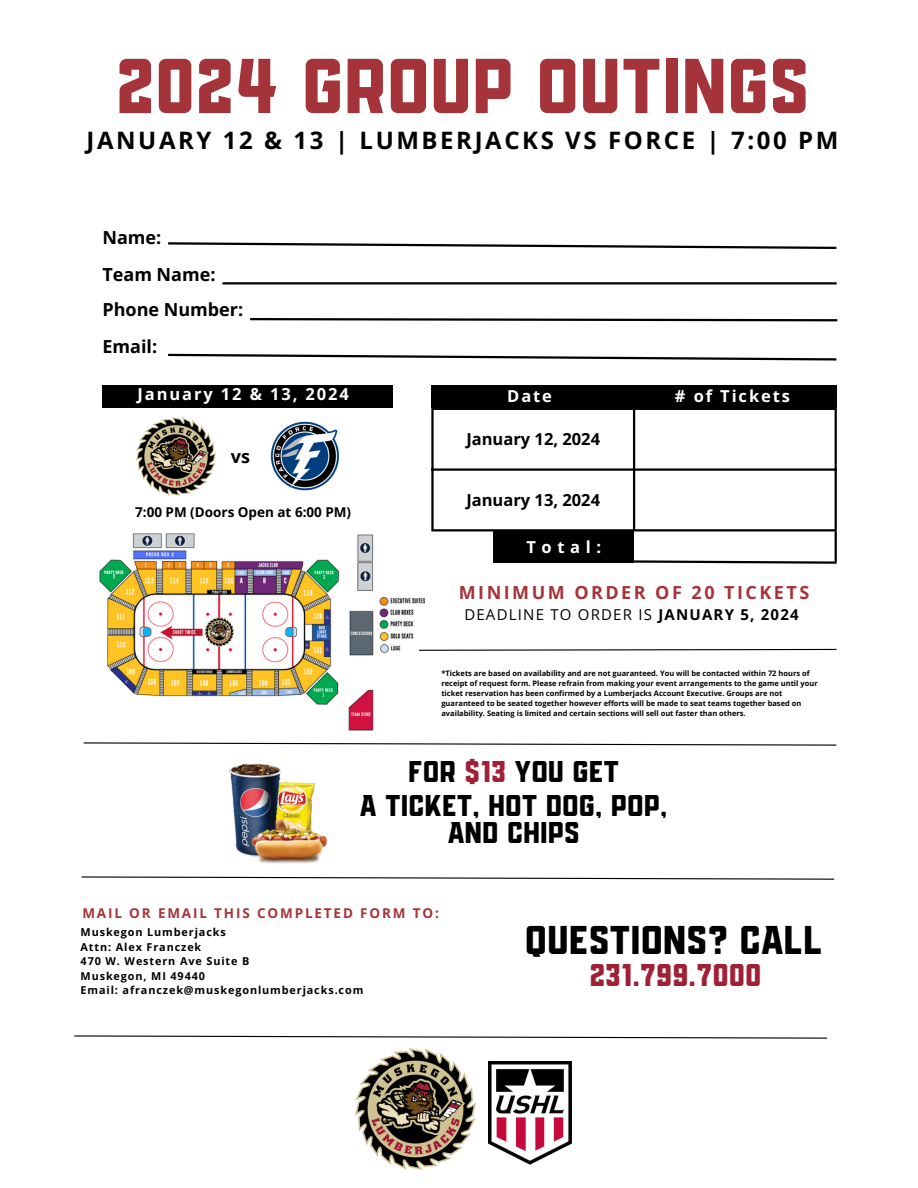
<style>
.page{position:relative;width:918px;height:1188px;background:#fff}
.page>*{position:absolute;margin:0;border:0;box-sizing:border-box;transform-origin:0 0}
.t1{font:77.55px "Jawbreak Sans";color:#a4343a}
.t2{font:40.2px "Jawbreak Sans";color:#000}
.t3{font:31.5px "Jawbreak Sans";color:#a02035}
.t4{font:30px/27px "Jawbreak Sans";color:#000;text-align:center}
.t5{font:700 24px "Open Sans";letter-spacing:.11em;color:#000}
.t6{font:700 18px "Open Sans";color:#000}
.t7{font:700 18px "Open Sans";letter-spacing:.135em;color:#a4343a}
.t8{font:700 16.5px "Open Sans";letter-spacing:.115em;color:#fff}
.t9{font:700 16.5px "Open Sans";color:#000}
.t10{font:15px "Open Sans";letter-spacing:.08em;color:#000}
.t11{font:700 13.5px "Open Sans";letter-spacing:.135em;color:#a4343a}
.t12{font:700 13.5px "Open Sans";color:#000}
.t13{font:700 10.8px "Open Sans";letter-spacing:.08em;color:#000}
.t14{font:700 7.5px/10.1px "Open Sans";color:#000}
.s1{font-weight:700}
.s2{color:#a02035}
</style>
<div class="page">
<svg style="left:168px;top:242px;width:669px;height:7px"></svg>
<hr style="left:222px;top:282px;width:615px;height:2px;background:#000">
<svg style="left:250px;top:318px;width:588px;height:4px"></svg>
<svg style="left:168px;top:353px;width:669px;height:8px"></svg>
<div style="left:102px;top:385px;width:291px;height:23px;background:#000"></div>
<div style="left:431px;top:385px;width:406px;height:23px;background:#000"></div>
<hr style="left:431px;top:410px;width:3px;height:119px;background:#000">
<hr style="left:633px;top:410px;width:2px;height:119px;background:#000">
<hr style="left:835px;top:410px;width:2px;height:119px;background:#000">
<hr style="left:431px;top:408px;width:406px;height:2px;background:#000">
<hr style="left:431px;top:468px;width:406px;height:3px;background:#000">
<hr style="left:431px;top:529px;width:406px;height:2px;background:#000">
<img style="left:137px;top:417px;width:78px;height:79px">
<img style="left:270px;top:421px;width:70px;height:70px">
<img style="left:99px;top:533px;width:326px;height:198px">
<div style="left:493px;top:531px;width:141px;height:32px;background:#000"></div>
<svg style="left:634px;top:559px;width:203px;height:5px"></svg>
<hr style="left:835px;top:531px;width:2px;height:31px;background:#000">
<svg style="left:418px;top:648px;width:419px;height:3px"></svg>
<svg style="left:81px;top:876px;width:754px;height:4px"></svg>
<svg style="left:74px;top:1035px;width:753px;height:4px"></svg>
<img style="left:489px;top:1061px;width:83px;height:104px">
<img style="left:355px;top:1049px;width:121px;height:120px">
<svg style="left:83px;top:742px;width:754px;height:4px"></svg>
<img style="left:229px;top:763px;width:98px;height:101px">
<p class="t1" style="left:116px;top:55px;width:695px">2024 GROUP OUTINGS</p>
<p class="t5" style="left:87px;top:123px;width:753px">JANUARY 12 &amp; 13 | LUMBERJACKS VS FORCE | 7:00 PM</p>
<p class="t6" style="left:102px;top:225px;width:60px">Name:</p>
<p class="t6" style="left:102px;top:261px;width:115px">Team Name:</p>
<p class="t6" style="left:102px;top:297px;width:142px">Phone Number:</p>
<p class="t6" style="left:102px;top:334px;width:56px">Email:</p>
<p class="t8" style="left:138px;top:382px;width:213px">January 12 &amp; 13, 2024</p>
<p class="t6" style="left:231px;top:443px;width:21px">vs</p>
<p class="t12" style="left:135px;top:503px;width:218px">7:00 PM (Doors Open at 6:00 PM)</p>
<p class="t8" style="left:507px;top:384px;width:46px">Date</p>
<p class="t8" style="left:675px;top:384px;width:117px"># of Tickets</p>
<p class="t9" style="left:466px;top:427px;width:135px">January 12, 2024</p>
<p class="t9" style="left:466px;top:488px;width:135px">January 13, 2024</p>
<p class="t8" style="left:526px;top:535px;width:76px">Total:</p>
<p class="t7" style="left:459px;top:580px;width:352px">MINIMUM ORDER OF 20 TICKETS</p>
<p class="t10" style="left:464px;top:604px;width:336px">DEADLINE TO ORDER IS <span class="s1">JANUARY 5, 2024</span></p>
<p class="t14" style="left:441px;top:668px;width:378px">*Tickets are based on availability and are not guaranteed. You will be contacted within 72 hours of receipt of request form. Please refrain from making your event arrangements to the game until your ticket reservation has been confirmed by a Lumberjacks Account Executive. Groups are not guaranteed to be seated together however efforts will be made to seat teams together based on availability. Seating is limited and certain sections will sell out faster than others.</p>
<p class="t4" style="left:408px;top:760px;width:213px">FOR <span class="s2">$13</span> YOU GET</p>
<p class="t4" style="left:360px;top:794px;width:309px">A TICKET, HOT DOG, POP,<br>AND CHIPS</p>
<p class="t11" style="left:82px;top:903px;width:358px">MAIL OR EMAIL THIS COMPLETED FORM TO:</p>
<p class="t13" style="left:81px;top:925px;width:147px">Muskegon Lumberjacks</p>
<p class="t13" style="left:81px;top:939px;width:122px">Attn: Alex Franczek</p>
<p class="t13" style="left:81px;top:954px;width:170px">470 W. Western Ave Suite B</p>
<p class="t13" style="left:81px;top:968px;width:126px">Muskegon, MI 49440</p>
<p class="t13" style="left:81px;top:983px;width:284px">Email: afranczek@muskegonlumberjacks.com</p>
<p class="t2" style="left:525px;top:924px;width:300px">QUESTIONS? CALL</p>
<p class="t3" style="left:589px;top:963px;width:174px">231.799.7000</p>
</div>
